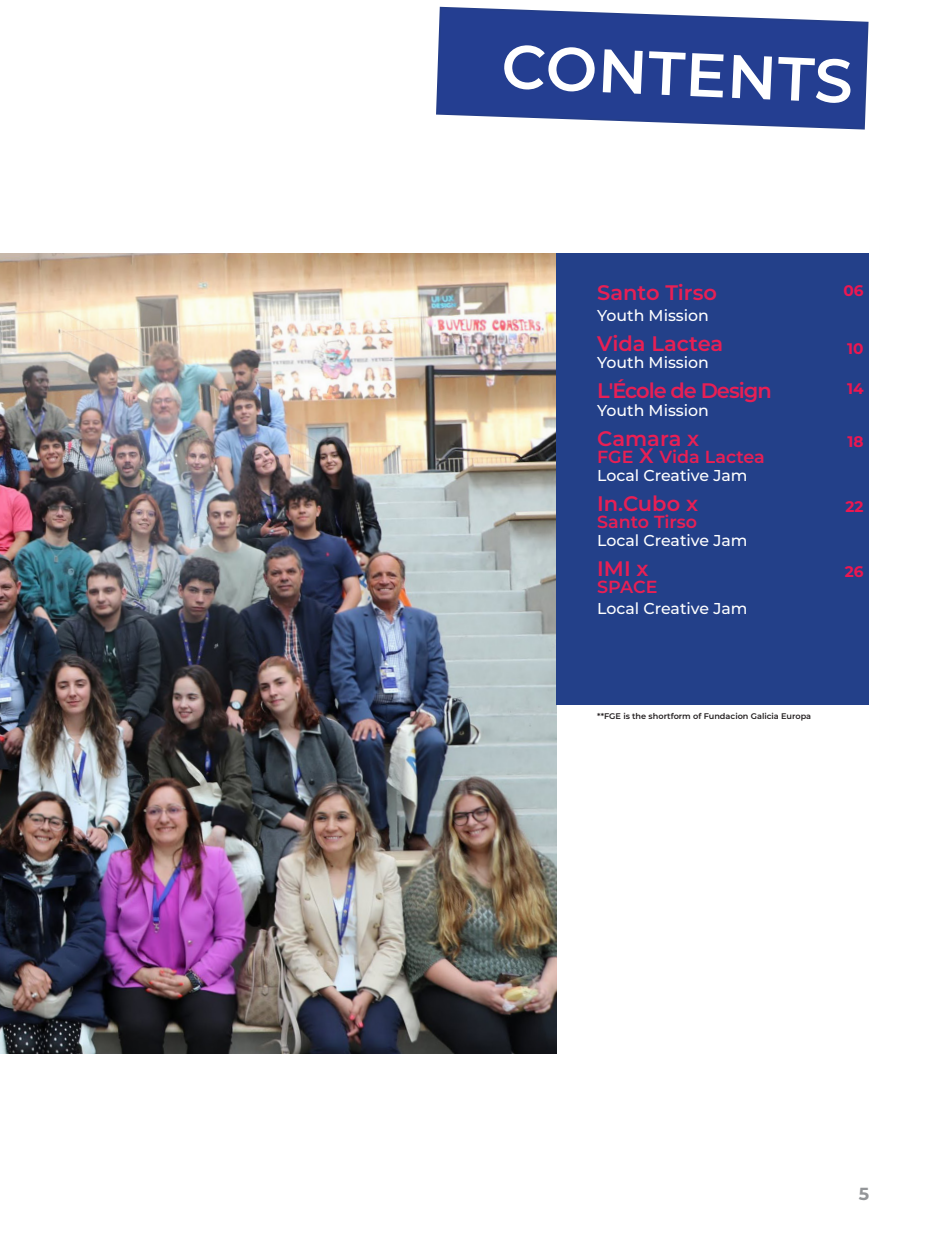
<style>
.page{position:relative;width:943px;height:1241px;background:#fff}
.page>*{position:absolute;margin:0;border:0;box-sizing:border-box;transform-origin:0 0}
.t1{font:600 61.25px "Montserrat";color:#fff}
.t2{font:600 21px "Montserrat";color:#e81f54}
.t3{font:600 21px "Montserrat";letter-spacing:-.05em;color:#e71f55}
.t4{font:600 17.5px "Montserrat";color:#e81f54}
.t5{font:700 17.5px "Montserrat";color:#939598}
.t6{font:500 15.75px "Montserrat";color:#fff}
.t7{font:700 15.22px "Montserrat";color:#ec1751}
.t8{font:600 8.22px "Montserrat";color:#231f20}
.s1{font-size:21px}
</style>
<div class="page">
<img style="left:0;top:253px;width:556px;height:800px">
<svg style="left:436px;top:6px;width:433px;height:124px;background:#42589f"></svg>
<div style="left:556px;top:253px;width:312px;height:451px;background:#234089"></div>
<p class="t1" style="left:504px;top:21px;width:353px;rotate:3deg">CONTENTS</p>
<p class="t2" style="left:597px;top:277px;width:121px">Santo Tirso</p>
<p class="t6" style="left:597px;top:304px;width:113px">Youth Mission</p>
<p class="t2" style="left:597px;top:328px;width:128px">Vida Lactea</p>
<p class="t6" style="left:597px;top:351px;width:113px">Youth Mission</p>
<p class="t3" style="left:597px;top:376px;width:176px">L'École de Design</p>
<p class="t6" style="left:597px;top:399px;width:113px">Youth Mission</p>
<p class="t2" style="left:597px;top:423px;width:103px">Camara x</p>
<p class="t4" style="left:597px;top:444px;width:169px">FGE <span class="s1">X</span> Vida Lactea</p>
<p class="t6" style="left:597px;top:464px;width:152px">Local Creative Jam</p>
<p class="t2" style="left:597px;top:488px;width:102px">In.Cubo x</p>
<p class="t4" style="left:597px;top:509px;width:101px">Santo Tirso</p>
<p class="t6" style="left:597px;top:529px;width:152px">Local Creative Jam</p>
<p class="t2" style="left:597px;top:553px;width:53px">IMI x</p>
<p class="t4" style="left:597px;top:574px;width:62px">SPACE</p>
<p class="t6" style="left:597px;top:597px;width:152px">Local Creative Jam</p>
<p class="t7" style="left:843px;top:279px;width:22px">06</p>
<p class="t7" style="left:847px;top:337px;width:18px">10</p>
<p class="t7" style="left:847px;top:378px;width:18px">14</p>
<p class="t7" style="left:847px;top:430px;width:18px">18</p>
<p class="t7" style="left:845px;top:495px;width:20px">22</p>
<p class="t7" style="left:844px;top:560px;width:20px">26</p>
<p class="t8" style="left:597px;top:710px;width:215px">**FGE is the shortform of Fundacion Galicia Europa</p>
<p class="t5" style="left:858px;top:1180px;width:12px">5</p>
</div>
